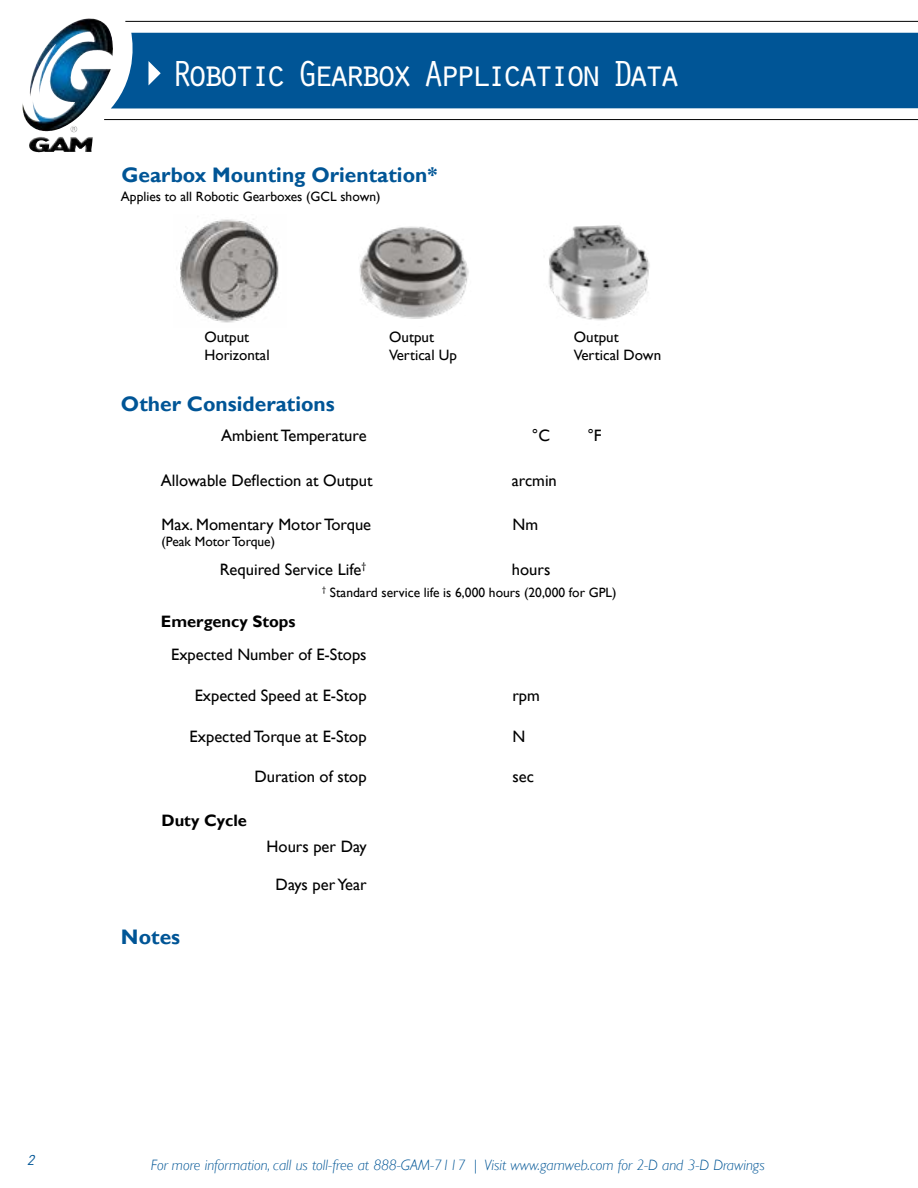
<style>
.page{position:relative;width:918px;height:1188px;background:#fff}
.page>*{position:absolute;margin:0;border:0;box-sizing:border-box;transform-origin:0 0}
.t1{font:37.5px "Orator Std";letter-spacing:-.18em;color:#fff}
.Body_Paragraphs{font:700 21px "Gill Sans";color:#005596}
.Table_of_Contents_He{font:700 21px "Gill Sans";color:#005596}
.Table_of_Contents_He-2{font:16.5px "Gill Sans";color:#000}
.Table_of_Contents_He-3{font:700 16.5px "Gill Sans";color:#000}
.t2{font:italic 300 15px "Gill Sans";color:#005596}
.Table_of_Contents_He-4{font:15px "Gill Sans";color:#000}
.t3{font:italic 15px "Orator Std";color:#005596}
.Table_of_Contents_He-5{font:13.5px "Gill Sans";color:#000}
</style>
<div class="page">
<hr style="left:125px;top:21px;width:793px;height:1px;background:#000">
<hr style="left:104px;top:119px;width:814px;height:1px;background:#000">
<div style="left:111px;top:33px;width:807px;height:75px;background:#005596"></div>
<img style="left:42px;top:18px;width:46px;height:35px">
<svg style="left:148px;top:61px;width:13px;height:24px"></svg>
<img style="left:180px;top:219px;width:99px;height:104px">
<img style="left:359px;top:226px;width:110px;height:93px">
<img style="left:548px;top:225px;width:102px;height:96px">
<p class="t3" style="left:26px;top:1149px;width:10px">2</p>
<p class="t1" style="left:171px;top:47px;width:512px">Robotic Gearbox Application Data</p>
<p class="Body_Paragraphs" style="left:122px;top:162px;width:317px">Gearbox Mounting Orientation*</p>
<p class="Table_of_Contents_He-5" style="left:121px;top:188px;width:261px">Applies to all Robotic Gearboxes (GCL shown)</p>
<p class="Table_of_Contents_He-4" style="left:204px;top:328px;width:46px">Output</p>
<p class="Table_of_Contents_He-4" style="left:204px;top:346px;width:67px">Horizontal</p>
<p class="Table_of_Contents_He-4" style="left:389px;top:328px;width:46px">Output</p>
<p class="Table_of_Contents_He-4" style="left:389px;top:346px;width:69px">Vertical Up</p>
<p class="Table_of_Contents_He-4" style="left:574px;top:328px;width:46px">Output</p>
<p class="Table_of_Contents_He-4" style="left:574px;top:346px;width:89px">Vertical Down</p>
<p class="Table_of_Contents_He" style="left:121px;top:391px;width:215px">Other Considerations</p>
<p class="Table_of_Contents_He-2" style="left:221px;top:426px;width:147px">Ambient Temperature</p>
<p class="Table_of_Contents_He-2" style="left:532px;top:426px;width:20px">°C</p>
<p class="Table_of_Contents_He-2" style="left:587px;top:426px;width:16px">°F</p>
<p class="Table_of_Contents_He-2" style="left:161px;top:471px;width:213px">Allowable Deflection at Output</p>
<p class="Table_of_Contents_He-2" style="left:512px;top:471px;width:46px">arcmin</p>
<p class="Table_of_Contents_He-2" style="left:161px;top:515px;width:211px">Max. Momentary Motor Torque</p>
<p class="Table_of_Contents_He-2" style="left:512px;top:515px;width:27px">Nm</p>
<p class="Table_of_Contents_He-5" style="left:161px;top:534px;width:115px">(Peak Motor Torque)</p>
<p class="Table_of_Contents_He-5" style="left:322px;top:584px;width:296px"><sup>†</sup> Standard service life is 6,000 hours (20,000 for GPL)</p>
<p class="Table_of_Contents_He-2" style="left:220px;top:559px;width:148px">Required Service Life<sup>†</sup></p>
<p class="Table_of_Contents_He-2" style="left:512px;top:559px;width:40px">hours</p>
<p class="Table_of_Contents_He-3" style="left:161px;top:611px;width:136px">Emergency Stops</p>
<p class="Table_of_Contents_He-2" style="left:171px;top:645px;width:197px">Expected Number of E-Stops</p>
<p class="Table_of_Contents_He-2" style="left:195px;top:686px;width:174px">Expected Speed at E-Stop</p>
<p class="Table_of_Contents_He-2" style="left:512px;top:686px;width:29px">rpm</p>
<p class="Table_of_Contents_He-2" style="left:190px;top:727px;width:179px">Expected Torque at E-Stop</p>
<p class="Table_of_Contents_He-2" style="left:512px;top:727px;width:14px">N</p>
<p class="Table_of_Contents_He-2" style="left:254px;top:767px;width:114px">Duration of stop</p>
<p class="Table_of_Contents_He-2" style="left:512px;top:767px;width:23px">sec</p>
<p class="Table_of_Contents_He-3" style="left:161px;top:810px;width:87px">Duty Cycle</p>
<p class="Table_of_Contents_He" style="left:121px;top:925px;width:61px">Notes</p>
<p class="Table_of_Contents_He-2" style="left:267px;top:837px;width:102px">Hours per Day</p>
<p class="Table_of_Contents_He-2" style="left:276px;top:875px;width:93px">Days per Year</p>
<p class="t2" style="left:151px;top:1157px;width:615px">For more information, call us toll-free at 888-GAM-7117 | Visit www.gamweb.com for 2-D and 3-D Drawings</p>
</div>
